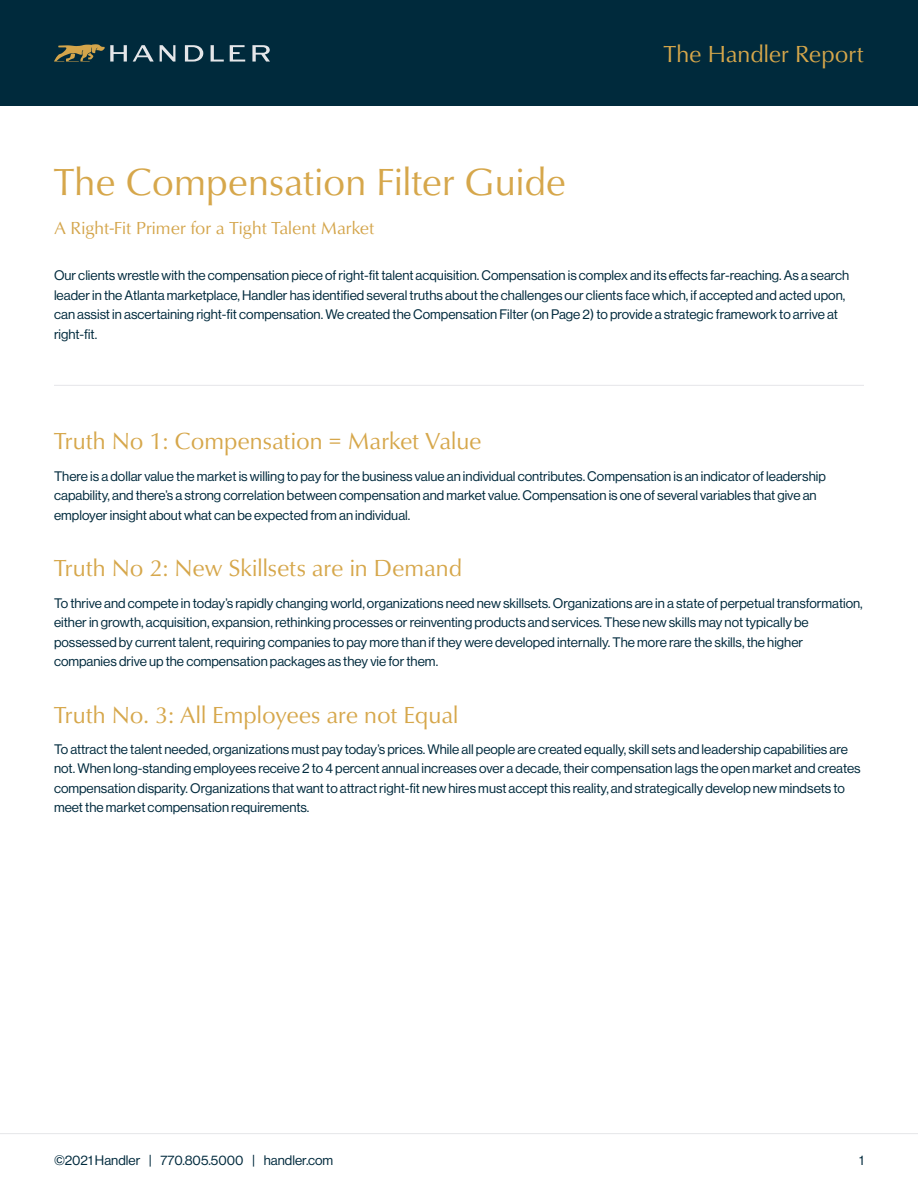
<style>
.page{position:relative;width:918px;height:1188px;background:#fff}
.page>*{position:absolute;margin:0;border:0;box-sizing:border-box;transform-origin:0 0}
.t1{font:39px "Classico URW";color:#d6a74b}
.t2{font:24px "Classico URW";color:#d6a74b}
.t3{font:18px "Classico URW";color:#d4a54b}
.t4{font:13.5px/19.5px "N Haas Grotesk DS Pro 55 Rg";color:#002a3d}
</style>
<div class="page">
<hr style="left:0;top:1133px;width:918px;height:1px;background:#e5e6e9">
<div style="left:0;top:0;width:918px;height:106px;background:#002a3c"></div>
<hr style="left:54px;top:385px;width:810px;height:1px;background:#e5e6e9">
<svg style="left:54px;top:44px;width:73px;height:18px"></svg>
<svg style="left:133px;top:45px;width:21px;height:17px"></svg>
<svg style="left:160px;top:45px;width:15px;height:17px"></svg>
<svg style="left:185px;top:45px;width:18px;height:17px"></svg>
<svg style="left:211px;top:45px;width:13px;height:17px"></svg>
<svg style="left:230px;top:45px;width:15px;height:17px"></svg>
<svg style="left:252px;top:45px;width:18px;height:17px"></svg>
<h1 class="t1" style="left:54px;top:153px;width:514px">The Compensation Filter Guide</h1>
<h3 class="t3" style="left:54px;top:215px;width:322px">A Right-Fit Primer for a Tight Talent Market</h3>
<h2 class="t2" style="left:664px;top:36px;width:202px">The Handler Report</h2>
<p class="t4" style="left:54px;top:266px;width:797px">Our clients wrestle with the compensation piece of right-fit talent acquisition. Compensation is complex and its effects far-reaching. As a search leader in the Atlanta marketplace, Handler has identified several truths about the challenges our clients face which, if accepted and acted upon, can assist in ascertaining right-fit compensation. We created the Compensation Filter (on Page 2) to provide a strategic framework to arrive at right-fit.</p>
<h2 class="t2" style="left:54px;top:423px;width:429px">Truth No 1: Compensation = Market Value</h2>
<p class="t4" style="left:54px;top:466px;width:773px">There is a dollar value the market is willing to pay for the business value an individual contributes. Compensation is an indicator of leadership capability, and there’s a strong correlation between compensation and market value. Compensation is one of several variables that give an employer insight about what can be expected from an individual.</p>
<h2 class="t2" style="left:54px;top:550px;width:410px">Truth No 2: New Skillsets are in Demand</h2>
<p class="t4" style="left:54px;top:593px;width:810px">To thrive and compete in today’s rapidly changing world, organizations need new skillsets. Organizations are in a state of perpetual transformation, either in growth, acquisition, expansion, rethinking processes or reinventing products and services. These new skills may not typically be possessed by current talent, requiring companies to pay more than if they were developed internally. The more rare the skills, the higher companies drive up the compensation packages as they vie for them.</p>
<h2 class="t2" style="left:54px;top:697px;width:406px">Truth No. 3: All Employees are not Equal</h2>
<p class="t4" style="left:54px;top:739px;width:808px">To attract the talent needed, organizations must pay today’s prices. While all people are created equally, skill sets and leadership capabilities are not. When long-standing employees receive 2 to 4 percent annual increases over a decade, their compensation lags the open market and creates compensation disparity. Organizations that want to attract right-fit new hires must accept this reality, and strategically develop new mindsets to meet the market compensation requirements.</p>
<p class="t4" style="left:54px;top:1151px;width:281px">©2021 Handler | 770.805.5000 | handler.com</p>
<p class="t4" style="left:859px;top:1151px;width:6px">1</p>
</div>
